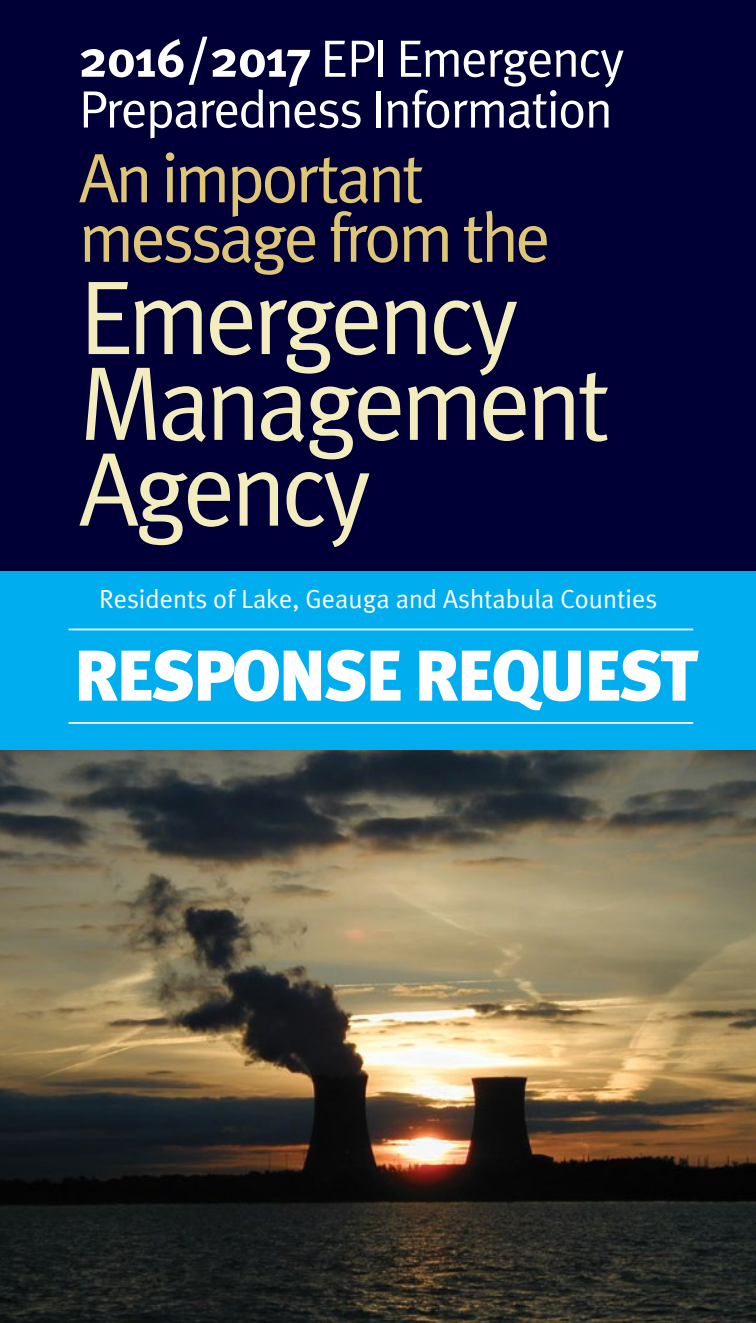
<style>
.page{position:relative;width:756px;height:1323px;background:#fff}
.page>*{position:absolute;margin:0;border:0;box-sizing:border-box;transform-origin:0 0}
.t1{font:105px/85.8px "Meta Plus Normal";letter-spacing:-.05em;color:#f3ecbe}
.t2{font:70px/59.5px "Meta Plus Normal";letter-spacing:-.05em;color:#dec676}
.t3{font:52.5px/50.8px "Meta Plus Normal";letter-spacing:-.03em;color:#fff}
.t4{font:26.25px "Meta Plus Normal";color:#fff}
.s1{font-family:"Meta Plus";font-weight:700}
</style>
<div class="page">
<img style="left:0;top:750px;width:756px;height:573px">
<div style="left:0;top:0;width:756px;height:656px;background:#000037"></div>
<div style="left:0;top:571px;width:756px;height:179px;background:#00aeef"></div>
<hr style="left:68px;top:629px;width:625px;height:1px;background:#fff">
<hr style="left:68px;top:722px;width:625px;height:2px;background:#fff">
<svg style="left:79px;top:650px;width:620px;height:60px"></svg>
<p class="t3" style="left:79px;top:33px;width:547px"><span class="s1">2016/2017</span> EPI Emergency<br>Preparedness Information</p>
<h2 class="t2" style="left:79px;top:147px;width:473px">An important message from the</h2>
<h1 class="t1" style="left:79px;top:274px;width:533px">Emergency<br>Management<br>Agency</h1>
<p class="t4" style="left:99px;top:584px;width:560px">Residents of Lake, Geauga and Ashtabula Counties</p>
</div>
